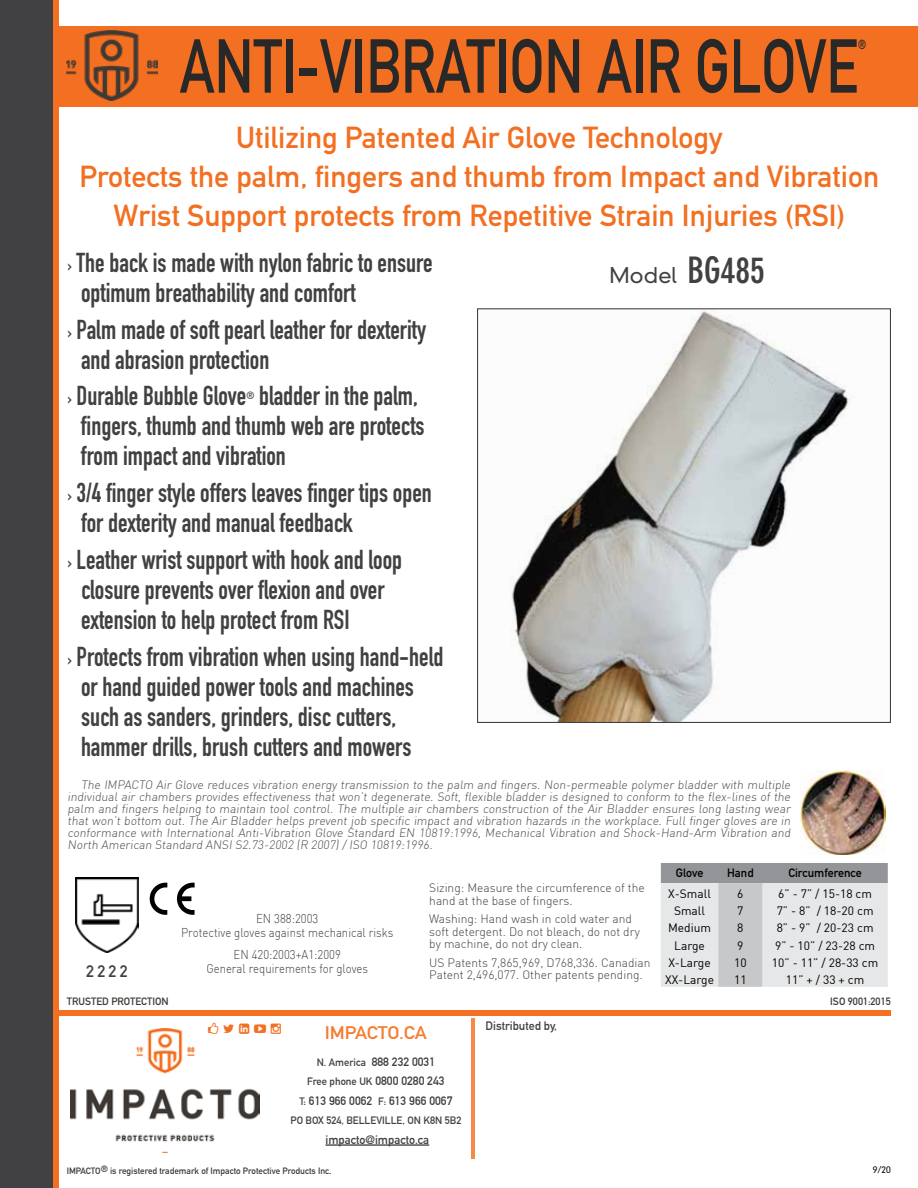
<style>
.page{position:relative;width:918px;height:1188px;background:#fff}
.page>*{position:absolute;margin:0;border:0;box-sizing:border-box;transform-origin:0 0}
.t1{font:75px "DIN Mittelschrift Std";color:#292829;scale:.76 1}
.t2{font:30px/39px "DIN Mittelschrift Std";color:#f36f21;text-align:center}
.t3{font:27px/30px "DIN Engschrift Std";color:#414042;scale:.95 1}
.t4{font:300 21px "DIN Neuzeit Grotesk Std";color:#414042}
.t5{font:18px "DIN Mittelschrift Std";color:#f47d32;scale:1.1 1}
.t6{font:16.5px "DIN Mittelschrift Std";color:#414042}
.t7{font:13.05px "DIN Mittelschrift Std";color:#292829;scale:.76 1}
.t8{font:300 12.6px/14.1px "DIN";color:#414042;text-align:center;scale:.9 1}
.t9{font:300 12px/12px "DIN";color:#4d4d4f;text-align:justify}
.t10{font:300 12px/12.8px "DIN";color:#414042}
.t11{font:12px "DIN";color:#000}
.t12{font:700 12px "DIN Alternate";color:#414042}
.t13{font:12px "DIN Mittelschrift Std";color:#000}
.t14{font:700 10.5px "DIN Alternate";color:#414042}
.t15{font:10.5px "DIN Mittelschrift Std";color:#3e3935}
.t16{font:10.5px "DIN Engschrift Std";color:#414042;scale:.95 1}
.t17{font:700 9px "DIN Alternate";color:#3e3935}
.t18{font:300 9px "DIN Neuzeit Grotesk Std";color:#000}
.s1{font-family:"DIN Mittelschrift Std";font-size:18px}
.s2{font-weight:700;font-stretch:condensed;font-size:36px}
.s3{font-size:10.5px}
.s4{font-size:12px}
.s5{color:#000}
</style>
<div class="page">
<hr style="left:917px;top:0;width:1px;height:1188px;background:#414042">
<div style="left:54px;top:26px;width:864px;height:81px;background:#f36f21"></div>
<div style="left:0;top:0;width:54px;height:1188px;background:#414042"></div>
<div style="left:54px;top:0;width:5px;height:1188px;background:#f36f21"></div>
<img style="left:67px;top:31px;width:91px;height:70px">
<div style="left:54px;top:1010px;width:837px;height:6px;background:#f36f21"></div>
<hr style="left:471px;top:1018px;width:3px;height:140px;background:#f68a46">
<img style="left:71px;top:1028px;width:189px;height:124px">
<hr style="left:325px;top:1145px;width:104px;height:1px;background:#000">
<img style="left:511px;top:311px;width:339px;height:410px">
<img style="left:75px;top:878px;width:64px;height:75px">
<svg style="left:661px;top:863px;width:227px;height:124px;background:#d3d4d6"></svg>
<svg style="left:150px;top:883px;width:45px;height:32px"></svg>
<img style="left:801px;top:771px;width:85px;height:83px">
<svg style="left:208px;top:1028px;width:52px;height:6px"></svg>
<h1 class="t1" style="left:180px;top:22px;width:894px">ANTI-VIBRATION AIR GLOVE</h1>
<p class="t7" style="left:858px;top:37px;width:12px">®</p>
<h2 class="t2" style="left:79px;top:118px;width:801px">Utilizing Patented Air Glove Technology<br>Protects the palm, fingers and thumb from Impact and Vibration<br>Wrist Support protects from Repetitive Strain Injuries (RSI)</h2>
<h3 class="t3" style="left:81px;top:248px;width:372px;text-indent:-14px"><span class="s1">›</span> The back is made with nylon fabric to ensure optimum breathability and comfort</h3>
<h3 class="t3" style="left:81px;top:314px;width:365px;text-indent:-14px"><span class="s1">›</span> Palm made of soft pearl leather for dexterity and abrasion protection</h3>
<h3 class="t3" style="left:68px;top:381px;width:190px"><span class="s1">›</span> Durable Bubble Glove</h3>
<p class="t16" style="left:246px;top:390px;width:10px">®</p>
<h3 class="t4" style="left:609px;top:263px;width:157px">Model <span class="s2">BG485</span></h3>
<h3 class="t3" style="left:81px;top:381px;width:363px;text-indent:178px">bladder in the palm, fingers, thumb and thumb web are protects from impact and vibration</h3>
<h3 class="t3" style="left:81px;top:478px;width:371px;text-indent:-14px"><span class="s1">›</span> 3/4 finger style offers leaves finger tips open for dexterity and manual feedback</h3>
<h3 class="t3" style="left:81px;top:545px;width:340px;text-indent:-14px"><span class="s1">›</span> Leather wrist support with hook and loop closure prevents over flexion and over extension to help protect from RSI</h3>
<h3 class="t3" style="left:81px;top:641px;width:383px;text-indent:-14px"><span class="s1">›</span> Protects from vibration when using hand-held or hand guided power tools and machines such as sanders, grinders, disc cutters, hammer drills, brush cutters and mowers</h3>
<p class="t9" style="left:68px;top:779px;width:726px;text-indent:13px">The IMPACTO Air Glove reduces vibration energy transmission to the palm and fingers. Non-permeable polymer bladder with multiple individual air chambers provides effectiveness that won’t degenerate. Soft, flexible bladder is designed to conform to the flex-lines of the palm and fingers helping to maintain tool control. The multiple air chambers construction of the Air Bladder ensures long lasting wear that won’t bottom out. The Air Bladder helps prevent job specific impact and vibration hazards in the workplace. Full finger gloves are in conformance with International Anti-Vibration Glove Standard EN 10819:1996, Mechanical Vibration and Shock-Hand-Arm Vibration and North American Standard ANSI S2.73-2002 (R 2007) / ISO 10819:1996.</p>
<h3 class="t6" style="left:86px;top:961px;width:43px">2222</h3>
<p class="t8" style="left:181px;top:912px;width:237px">EN 388:2003<br>Protective gloves against mechanical risks</p>
<p class="t8" style="left:206px;top:947px;width:181px">EN 420:2003+A1:2009<br>General requirements for gloves</p>
<p class="t10" style="left:429px;top:881px;width:217px">Sizing: Measure the circumference of the hand at the base of fingers.</p>
<p class="t10" style="left:429px;top:912px;width:212px">Washing: Hand wash in cold water and soft detergent. Do not bleach, do not dry by machine, do not dry clean.</p>
<p class="t10" style="left:429px;top:956px;width:223px">US Patents 7,865,969, D768,336. Canadian<br>Patent 2,496,077. Other patents pending.</p>
<p class="t13" style="left:676px;top:866px;width:29px">Glove</p>
<p class="t13" style="left:727px;top:866px;width:28px">Hand</p>
<p class="t13" style="left:788px;top:866px;width:75px">Circumference</p>
<p class="t11" style="left:668px;top:886px;width:44px">X-Small</p>
<p class="t11" style="left:737px;top:886px;width:8px">6</p>
<p class="t11" style="left:778px;top:886px;width:95px">6” - 7” / 15-18 cm</p>
<p class="t11" style="left:674px;top:903px;width:33px">Small</p>
<p class="t11" style="left:737px;top:903px;width:8px">7</p>
<p class="t11" style="left:777px;top:903px;width:98px">7” - 8” / 18-20 cm</p>
<p class="t11" style="left:668px;top:920px;width:45px">Medium</p>
<p class="t11" style="left:737px;top:920px;width:8px">8</p>
<p class="t11" style="left:777px;top:920px;width:98px">8” - 9” / 20-23 cm</p>
<p class="t11" style="left:674px;top:938px;width:32px">Large</p>
<p class="t11" style="left:737px;top:938px;width:8px">9</p>
<p class="t11" style="left:775px;top:938px;width:102px">9” - 10” / 23-28 cm</p>
<p class="t11" style="left:668px;top:955px;width:44px">X-Large</p>
<p class="t11" style="left:734px;top:955px;width:14px">10</p>
<p class="t11" style="left:772px;top:955px;width:108px">10” - 11” / 28-33 cm</p>
<p class="t11" style="left:665px;top:972px;width:51px">XX-Large</p>
<p class="t11" style="left:734px;top:972px;width:14px">11</p>
<p class="t11" style="left:786px;top:972px;width:80px">11” + / 33 + cm</p>
<p class="t15" style="left:67px;top:996px;width:103px">TRUSTED PROTECTION</p>
<p class="t15" style="left:830px;top:995px;width:62px">ISO 9001:2015</p>
<h3 class="t5" style="left:325px;top:1022px;width:94px">IMPACTO.CA</h3>
<p class="t12" style="left:317px;top:1052px;width:120px"><span class="s3">N. America</span> 888 232 0031</p>
<p class="t14" style="left:307px;top:1073px;width:139px">Free phone UK <span class="s4">0800 0280 243</span></p>
<p class="t12" style="left:299px;top:1091px;width:155px"><span class="s3">T:</span> 613 966 0062 <span class="s3">F:</span> 613 966 0067</p>
<p class="t14" style="left:290px;top:1112px;width:172px">PO BOX 524, BELLEVILLE, ON K8N 5B2</p>
<p class="t12" style="left:325px;top:1130px;width:105px">impacto@impacto.ca</p>
<p class="t12" style="left:486px;top:1017px;width:73px">Distributed by,</p>
<p class="t17" style="left:67px;top:1164px;width:266px">IMPACTO® is registered trademark of Impacto Protective Products Inc<span class="s5">.</span></p>
<p class="t18" style="left:873px;top:1165px;width:20px">9/20</p>
</div>
